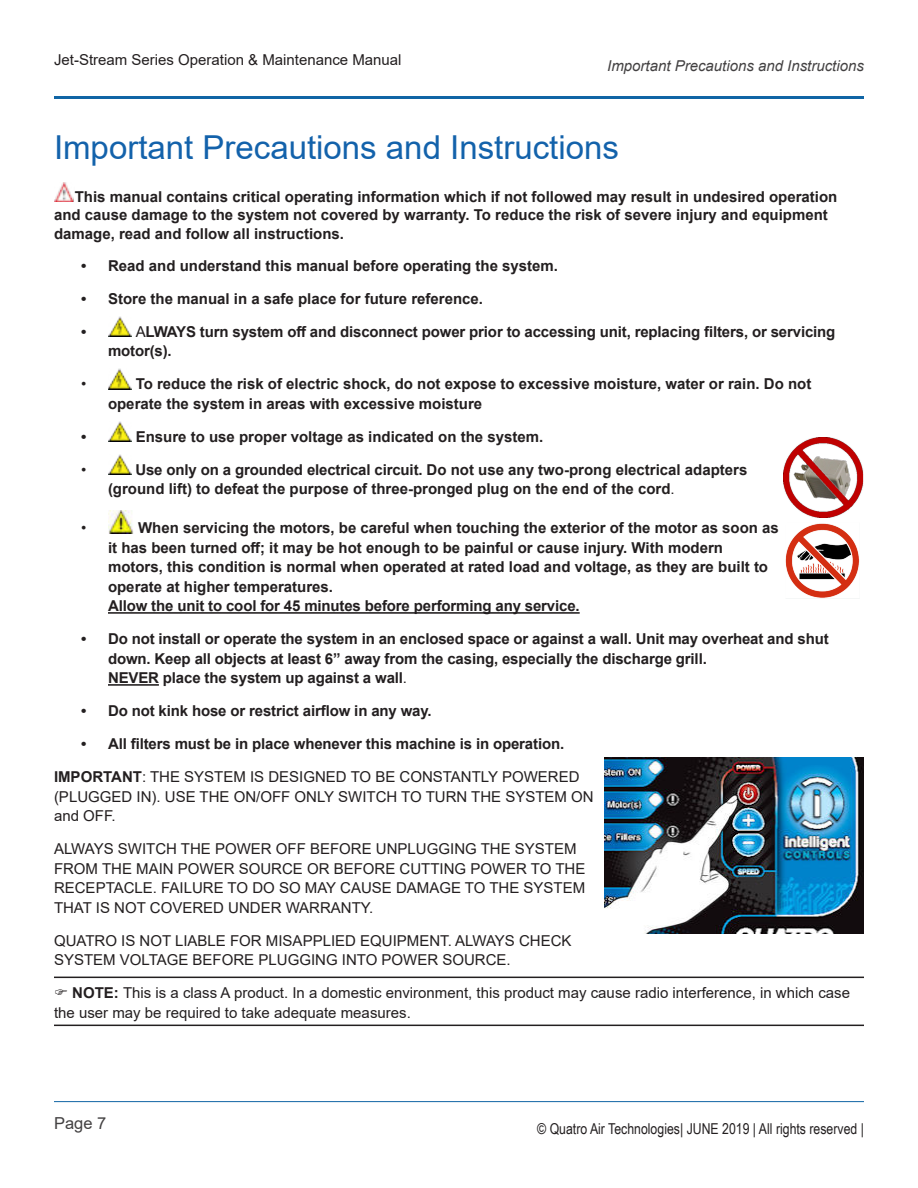
<style>
.page{position:relative;width:918px;height:1188px;background:#fff}
.page>*{position:absolute;margin:0;border:0;box-sizing:border-box;transform-origin:0 0}
.Heading_1{font:33px "Arial";color:#1362ab}
.t1{font:16.5px "Arial";color:#434142}
.Body{font:700 15px/19.5px "Arial";color:#231f20}
.Body-2{font:15px/19.5px "Arial";color:#231f20}
.t2{font:15px "Arial Narrow";color:#231f20}
.t3{font:italic 15px "Arial";color:#434142}
.s1{font-weight:400}
.s2{font-weight:700}
</style>
<div class="page">
<hr style="left:54px;top:1101px;width:810px;height:1px;background:#1065a5">
<hr style="left:54px;top:96px;width:810px;height:3px;background:#1065a5">
<hr style="left:108px;top:612px;width:472px;height:2px;background:#231f20">
<hr style="left:108px;top:684px;width:51px;height:2px;background:#231f20">
<hr style="left:54px;top:977px;width:810px;height:1px;background:#231f20">
<hr style="left:54px;top:1025px;width:810px;height:1px;background:#231f20">
<img style="left:54px;top:183px;width:20px;height:19px">
<img style="left:108px;top:316px;width:24px;height:21px">
<img style="left:108px;top:369px;width:24px;height:20px">
<img style="left:108px;top:421px;width:24px;height:21px">
<img style="left:108px;top:454px;width:24px;height:21px">
<img style="left:108px;top:511px;width:25px;height:22px">
<img style="left:784px;top:438px;width:80px;height:79px">
<img style="left:786px;top:523px;width:74px;height:75px">
<img style="left:605px;top:758px;width:259px;height:175px">
<p class="Body-2" style="left:54px;top:50px;width:349px">Jet-Stream Series Operation &amp; Maintenance Manual</p>
<p class="t3" style="left:607px;top:56px;width:258px">Important Precautions and Instructions</p>
<p class="Heading_1" style="left:54px;top:125px;width:566px">Important Precautions and Instructions</p>
<p class="Body" style="left:54px;top:187px;width:785px;line-height:18px;text-indent:21px">This manual contains critical operating information which if not followed may result in undesired operation and cause damage to the system not covered by warranty. To reduce the risk of severe injury and equipment</p>
<p class="Body" style="left:54px;top:224px;width:292px">damage, read and follow all instructions.</p>
<p class="Body" style="left:81px;top:256px;width:479px">• Read and understand this manual before operating the system.</p>
<p class="Body" style="left:81px;top:289px;width:404px">• Store the manual in a safe place for future reference.</p>
<p class="Body" style="left:81px;top:322px;width:7px">•</p>
<p class="Body" style="left:108px;top:322px;width:729px;text-indent:28px"><span class="s1">A</span>LWAYS turn system off and disconnect power prior to accessing unit, replacing filters, or servicing motor(s).</p>
<p class="Body-2" style="left:81px;top:374px;width:7px">•</p>
<p class="Body" style="left:108px;top:374px;width:705px;text-indent:28px">To reduce the risk of electric shock, do not expose to excessive moisture, water or rain. Do not operate the system in areas with excessive moisture</p>
<p class="Body" style="left:81px;top:427px;width:7px">•</p>
<p class="Body" style="left:136px;top:427px;width:409px">Ensure to use proper voltage as indicated on the system.</p>
<p class="Body-2" style="left:81px;top:459px;width:7px">•</p>
<p class="Body" style="left:108px;top:460px;width:641px;text-indent:27px">Use only on a grounded electrical circuit. Do not use any two-prong electrical adapters (ground lift) to defeat the purpose of three-pronged plug on the end of the cord<span class="s1">.</span></p>
<p class="Body-2" style="left:81px;top:518px;width:7px">•</p>
<p class="Body" style="left:108px;top:518px;width:672px;text-indent:30px">When servicing the motors, be careful when touching the exterior of the motor as soon as it has been turned off; it may be hot enough to be painful or cause injury. With modern motors, this condition is normal when operated at rated load and voltage, as they are built to operate at higher temperatures.<br>Allow the unit to cool for 45 minutes before performing any service.</p>
<p class="Body" style="left:108px;top:629px;width:722px;text-indent:-27px">• Do not install or operate the system in an enclosed space or against a wall. Unit may overheat and shut down. Keep all objects at least 6” away from the casing, especially the discharge grill.<br>NEVER place the system up against a wall<span class="s1">.</span></p>
<p class="Body" style="left:81px;top:701px;width:352px">• Do not kink hose or restrict airflow in any way.</p>
<p class="Body" style="left:81px;top:734px;width:485px">• All filters must be in place whenever this machine is in operation.</p>
<p class="Body-2" style="left:54px;top:767px;width:541px"><span class="s2">IMPORTANT</span>: THE SYSTEM IS DESIGNED TO BE CONSTANTLY POWERED (PLUGGED IN). USE THE ON/OFF ONLY SWITCH TO TURN THE SYSTEM ON and OFF.</p>
<p class="Body-2" style="left:54px;top:839px;width:533px">ALWAYS SWITCH THE POWER OFF BEFORE UNPLUGGING THE SYSTEM FROM THE MAIN POWER SOURCE OR BEFORE CUTTING POWER TO THE RECEPTACLE. FAILURE TO DO SO MAY CAUSE DAMAGE TO THE SYSTEM THAT IS NOT COVERED UNDER WARRANTY.</p>
<p class="Body-2" style="left:54px;top:931px;width:519px">QUATRO IS NOT LIABLE FOR MISAPPLIED EQUIPMENT. ALWAYS CHECK<br>SYSTEM VOLTAGE BEFORE PLUGGING INTO POWER SOURCE.</p>
<p class="Body" style="left:68px;top:983px;width:9px">)NOTE:</p>
<p class="Body-2" style="left:54px;top:983px;width:798px;text-indent:69px">This is a class A product. In a domestic environment, this product may cause radio interference, in which case the user may be required to take adequate measures.</p>
<p class="t1" style="left:54px;top:1112px;width:54px">Page 7</p>
<p class="t2" style="left:537px;top:1117px;width:328px">© Quatro Air Technologies| JUNE 2019 | All rights reserved |</p>
</div>
